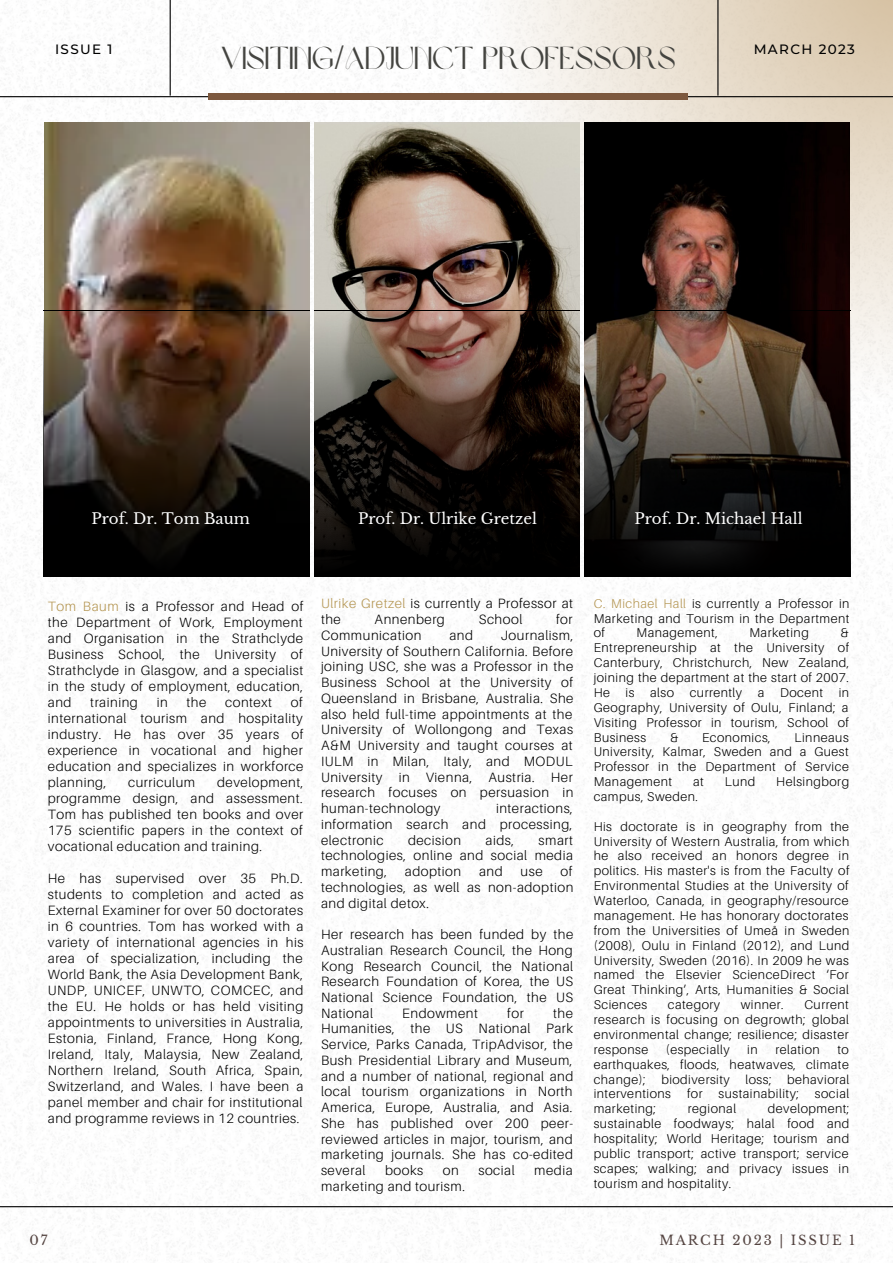
<style>
.page{position:relative;width:893px;height:1264px;background:#fff}
.page>*{position:absolute;margin:0;border:0;box-sizing:border-box;transform-origin:0 0}
.t1{font:31.5px "Brown Sugar";color:#444440}
.t2{font:15px "Libre Baskerville";color:#fff}
.t3{font:300 13.5px/15.8px "Aileron";letter-spacing:.04em;color:#000;text-align:justify}
.t4{font:500 13.5px "Montserrat";letter-spacing:.1em;color:#000}
.t5{font:13.2px "Libre Baskerville";letter-spacing:.14em;color:#544441}
.t6{font:300 12.75px/14.9px "Aileron";letter-spacing:.04em;color:#000;text-align:justify}
.s1{color:#b49551}
</style>
<div class="page">
<img style="left:0;top:0;width:892px;height:1262px">
<hr style="left:0;top:1206px;width:892px;height:1px;background:#000">
<svg style="left:432px;top:0;width:460px;height:440px"></svg>
<hr style="left:0;top:96px;width:892px;height:1px;background:#000">
<hr style="left:170px;top:0;width:1px;height:96px;background:#000">
<hr style="left:717px;top:0;width:1px;height:96px;background:#000">
<div style="left:208px;top:93px;width:479px;height:7px;background:#7c583e"></div>
<img style="left:44px;top:123px;width:266px;height:453px">
<img style="left:584px;top:123px;width:265px;height:187px">
<img style="left:314px;top:123px;width:265px;height:187px">
<svg style="left:44px;top:310px;width:265px;height:266px;background:#372b22"></svg>
<svg style="left:314px;top:310px;width:265px;height:266px;background:#2f251f"></svg>
<svg style="left:584px;top:310px;width:265px;height:266px;background:#352c26"></svg>
<p class="t4" style="left:55px;top:41px;width:59px">ISSUE 1</p>
<p class="t4" style="left:753px;top:41px;width:103px">MARCH 2023</p>
<h1 class="t1" style="left:221px;top:46px;width:456px">VISITING/ADJUNCT PROFESSORS</h1>
<p class="t2" style="left:91px;top:509px;width:160px">Prof. Dr. Tom Baum</p>
<p class="t2" style="left:358px;top:509px;width:180px">Prof. Dr. Ulrike Gretzel</p>
<p class="t2" style="left:634px;top:509px;width:170px">Prof. Dr. Michael Hall</p>
<p class="t3" style="left:48px;top:598px;width:257px"><span class="s1">Tom Baum</span> is a Professor and Head of the Department of Work, Employment and Organisation in the Strathclyde Business School, the University of Strathclyde in Glasgow, and a specialist in the study of employment, education, and</p>
<p class="t3" style="left:48px;top:694px;width:257px;text-indent:243px">of international tourism and hospitality industry. He has over 35 years of experience in vocational and higher education and specializes in workforce planning,</p>
<p class="t3" style="left:90px;top:694px;width:49px">training</p>
<p class="t3" style="left:157px;top:694px;width:13px">in</p>
<p class="t3" style="left:186px;top:694px;width:21px">the</p>
<p class="t3" style="left:225px;top:694px;width:48px">context</p>
<p class="t3" style="left:48px;top:774px;width:257px;text-indent:169px">development, programme design, and assessment.<br>Tom has published ten books and over 175 scientific papers in the context of vocational education and training.</p>
<p class="t3" style="left:48px;top:870px;width:257px">He has supervised over 35 Ph.D. students to completion and acted as External Examiner for over 50 doctorates in 6 countries. Tom has worked with a variety of international agencies in his area of specialization, including the World Bank, the Asia Development Bank, UNDP, UNICEF, UNWTO, COMCEC, and the EU. He holds or has held visiting appointments to universities in Australia, Estonia, Finland, France, Hong Kong, Ireland, Italy, Malaysia, New Zealand, Northern Ireland, South Africa, Spain, Switzerland, and Wales. I have been a panel member and chair for institutional and programme reviews in 12 countries.</p>
<p class="t3" style="left:128px;top:774px;width:69px">curriculum</p>
<p class="t3" style="left:321px;top:595px;width:253px"><span class="s1">Ulrike Gretzel</span> is currently a Professor at the</p>
<p class="t3" style="left:374px;top:611px;width:72px">Annenberg</p>
<p class="t3" style="left:478px;top:611px;width:45px">School</p>
<p class="t3" style="left:556px;top:611px;width:18px">for</p>
<p class="t3" style="left:321px;top:627px;width:102px">Communication</p>
<p class="t3" style="left:449px;top:627px;width:25px">and</p>
<p class="t3" style="left:321px;top:627px;width:254px;text-indent:180px">Journalism, University of Southern California. Before joining USC, she was a Professor in the Business School at the University of Queensland in Brisbane, Australia. She also held full-time appointments at the University of Wollongong and Texas A&amp;M University and taught courses at IULM in Milan, Italy, and MODUL University in Vienna, Austria. Her research focuses on persuasion in human-technology</p>
<p class="t3" style="left:321px;top:800px;width:253px;text-indent:175px">interactions, information search and processing, electronic</p>
<p class="t3" style="left:408px;top:831px;width:55px">decision</p>
<p class="t3" style="left:485px;top:831px;width:30px">aids,</p>
<p class="t3" style="left:321px;top:831px;width:253px;text-indent:217px">smart technologies, online and social media marketing,</p>
<p class="t3" style="left:321px;top:863px;width:254px;text-indent:239px">of technologies, as well as non-adoption and digital detox.</p>
<p class="t3" style="left:321px;top:926px;width:254px">Her research has been funded by the Australian Research Council, the Hong Kong Research Council, the National Research Foundation of Korea, the US National Science Foundation, the US National</p>
<p class="t3" style="left:405px;top:863px;width:58px">adoption</p>
<p class="t3" style="left:479px;top:863px;width:25px">and</p>
<p class="t3" style="left:520px;top:863px;width:24px">use</p>
<p class="t3" style="left:402px;top:1004px;width:77px">Endowment</p>
<p class="t3" style="left:507px;top:1004px;width:18px">for</p>
<p class="t3" style="left:321px;top:1004px;width:254px;text-indent:232px">the Humanities, the US National Park Service, Parks Canada, TripAdvisor, the Bush Presidential Library and Museum, and a number of national, regional and local tourism organizations in North America, Europe, Australia, and Asia.<br>She has published over 200 peer&shy;reviewed articles in major, tourism, and marketing journals. She has co-edited several</p>
<p class="t3" style="left:385px;top:1162px;width:40px">books</p>
<p class="t3" style="left:443px;top:1162px;width:17px">on</p>
<p class="t3" style="left:478px;top:1162px;width:38px">social</p>
<p class="t3" style="left:534px;top:1162px;width:40px">media</p>
<p class="t3" style="left:321px;top:1177px;width:145px">marketing and tourism.</p>
<p class="t6" style="left:593px;top:595px;width:257px"><span class="s1">C. Michael Hall</span> is currently a Professor in Marketing and Tourism in the Department of</p>
<p class="t6" style="left:636px;top:625px;width:83px">Management,</p>
<p class="t6" style="left:749px;top:625px;width:61px">Marketing</p>
<p class="t6" style="left:593px;top:625px;width:257px;text-indent:247px">&amp; Entrepreneurship at the University of Canterbury, Christchurch, New Zealand, joining the department at the start of 2007.<br>He is also currently a Docent in Geography, University of Oulu, Finland; a Visiting Professor in tourism, School of Business</p>
<p class="t6" style="left:670px;top:729px;width:10px">&amp;</p>
<p class="t6" style="left:702px;top:729px;width:70px">Economics,</p>
<p class="t6" style="left:593px;top:729px;width:257px;text-indent:201px">Linneaus University, Kalmar, Sweden and a Guest Professor in the Department of Service Management</p>
<p class="t6" style="left:693px;top:774px;width:12px">at</p>
<p class="t6" style="left:724px;top:774px;width:32px">Lund</p>
<p class="t6" style="left:776px;top:774px;width:74px">Helsingborg</p>
<p class="t6" style="left:593px;top:788px;width:106px">campus, Sweden.</p>
<p class="t6" style="left:593px;top:818px;width:257px">His doctorate is in geography from the University of Western Australia, from which he also received an honors degree in politics. His master's is from the Faculty of Environmental Studies at the University of Waterloo, Canada, in geography/resource management. He has honorary doctorates from the Universities of Umeå in Sweden (2008), Oulu in Finland (2012), and Lund University, Sweden (2016). In 2009 he was named the Elsevier ScienceDirect ‘For Great Thinking’, Arts, Humanities &amp; Social Sciences</p>
<p class="t6" style="left:593px;top:997px;width:257px;text-indent:211px">Current research is focusing on degrowth; global environmental change; resilience; disaster response</p>
<p class="t6" style="left:667px;top:997px;width:54px">category</p>
<p class="t6" style="left:740px;top:997px;width:45px">winner.</p>
<p class="t6" style="left:666px;top:1041px;width:65px">(especially</p>
<p class="t6" style="left:747px;top:1041px;width:12px">in</p>
<p class="t6" style="left:775px;top:1041px;width:46px">relation</p>
<p class="t6" style="left:593px;top:1041px;width:257px;text-indent:244px">to earthquakes, floods, heatwaves, climate change); biodiversity loss; behavioral interventions</p>
<p class="t6" style="left:687px;top:1086px;width:17px">for</p>
<p class="t6" style="left:718px;top:1086px;width:82px">sustainability;</p>
<p class="t6" style="left:814px;top:1086px;width:36px">social</p>
<p class="t6" style="left:593px;top:1101px;width:257px;text-indent:174px">development; sustainable foodways; halal food and hospitality; World Heritage; tourism and public transport; active transport; service scapes; walking; and privacy issues in tourism and hospitality.</p>
<p class="t6" style="left:593px;top:1101px;width:64px">marketing;</p>
<p class="t6" style="left:687px;top:1101px;width:50px">regional</p>
<p class="t5" style="left:29px;top:1232px;width:19px">07</p>
<p class="t5" style="left:659px;top:1232px;width:197px">MARCH 2023 | ISSUE 1</p>
</div>
